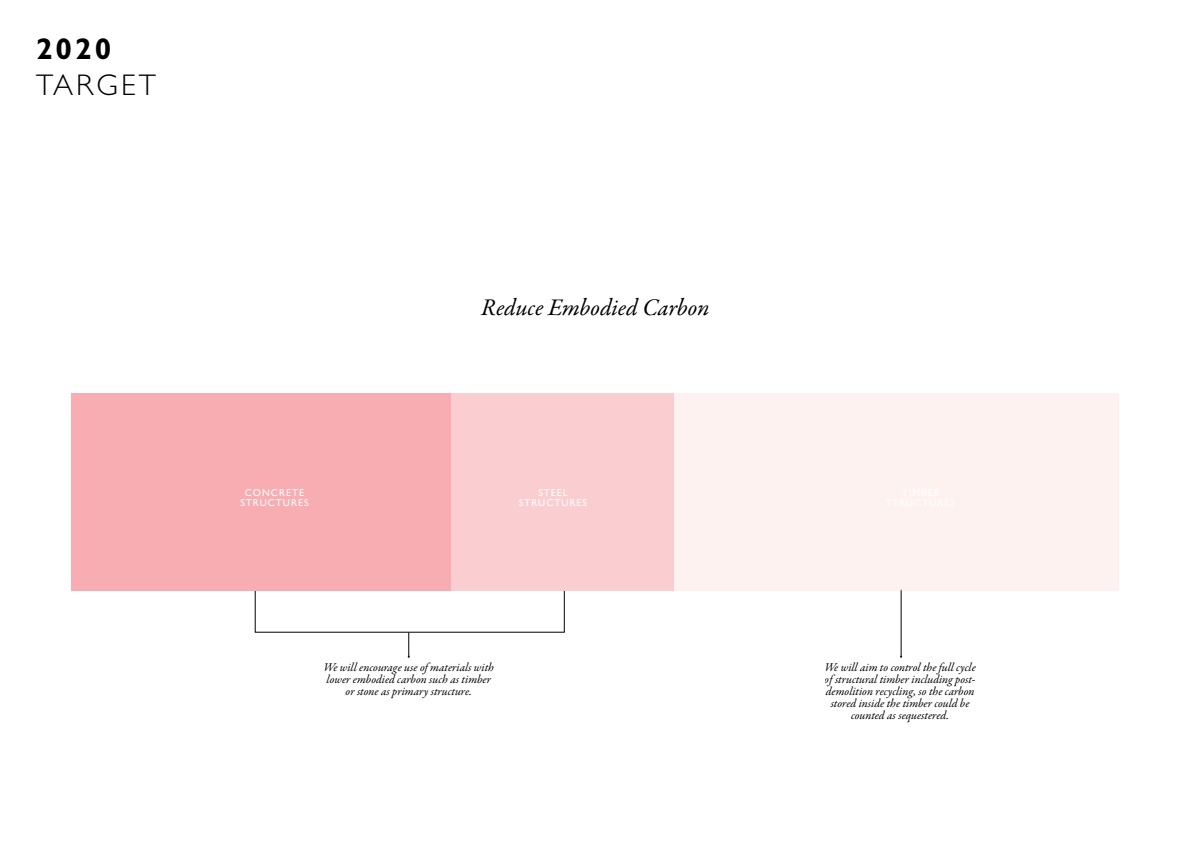
<style>
.page{position:relative;width:1191px;height:842px;background:#fff}
.page>*{position:absolute;margin:0;border:0;box-sizing:border-box;transform-origin:0 0}
.t1{font:300 30px "Gill Sans Std";letter-spacing:.1em;color:#000}
.t2{font:700 30px "Gill Sans Std";color:#000}
.t3{font:italic 24px "Garamond Premr Pro";letter-spacing:-.005em;color:#000}
.t4{font:italic 12px/12px "Garamond Premr Pro";letter-spacing:-.005em;color:#000;text-align:center}
.t5{font:10px/10px "Gill Sans Std";letter-spacing:.1em;color:#fff;text-align:center}
</style>
<div class="page">
<hr style="left:901px;top:590px;width:1px;height:67px;background:#000">
<div style="left:72px;top:393px;width:379px;height:198px;background:#f7adb1"></div>
<div style="left:673px;top:393px;width:446px;height:198px;background:#fef2f0"></div>
<div style="left:451px;top:393px;width:222px;height:198px;background:#facdd0"></div>
<svg style="left:408px;top:632px;width:2px;height:26px"></svg>
<h1 class="t2" style="left:36px;top:31px;width:77px">2020</h1>
<h1 class="t1" style="left:36px;top:68px;width:121px">TARGET</h1>
<h2 class="t3" style="left:481px;top:292px;width:230px">Reduce Embodied Carbon</h2>
<p class="t5" style="left:240px;top:488px;width:70px">CONCRETE<br>STRUCTURES</p>
<p class="t5" style="left:519px;top:488px;width:70px">STEEL<br>STRUCTURES</p>
<p class="t4" style="left:323px;top:662px;width:172px">We will encourage use of materials with lower embodied carbon such as timber or stone as primary structure.</p>
<p class="t4" style="left:824px;top:662px;width:153px">We will aim to control the full cycle of structural timber including post&shy;demolition recycling, so the carbon stored inside the timber could be counted as sequestered.</p>
</div>
